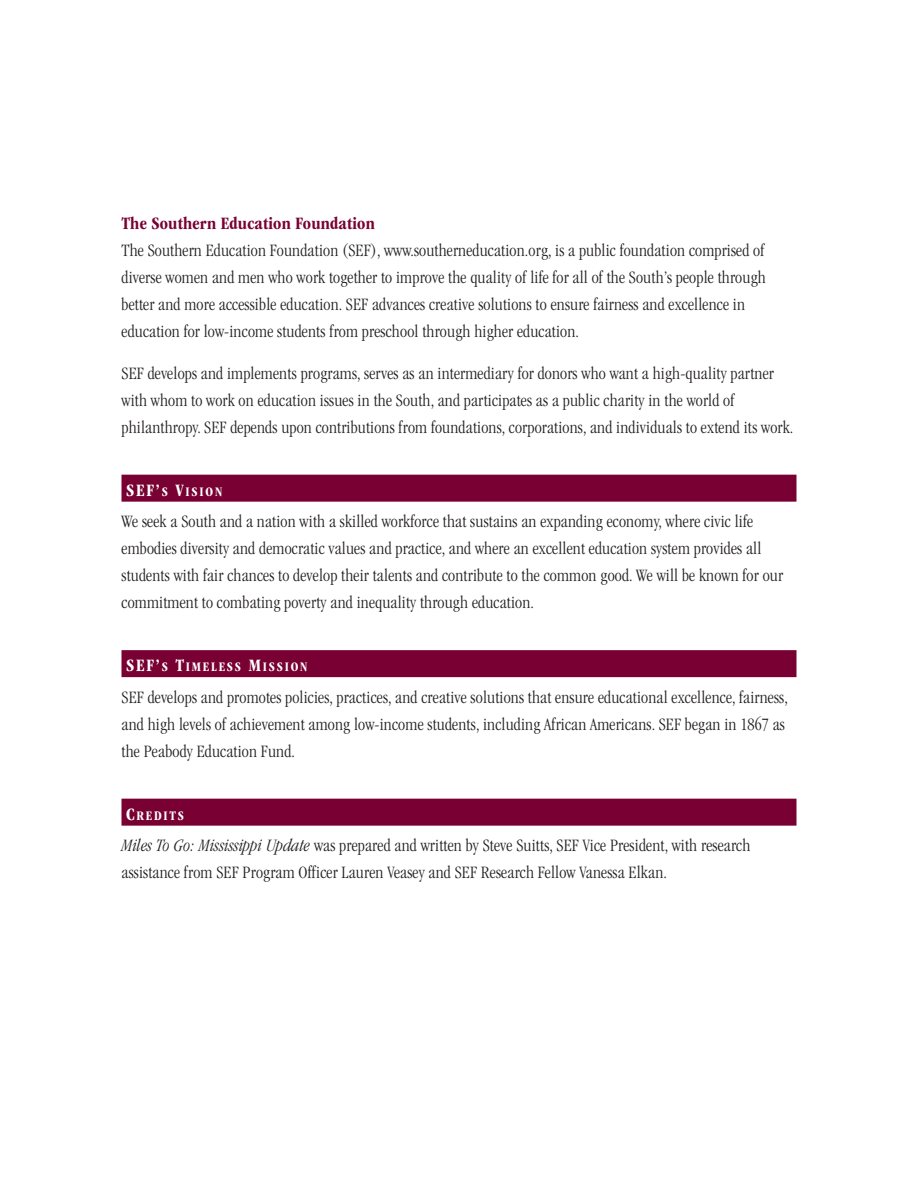
<style>
.page{position:relative;width:918px;height:1188px;background:#fff}
.page>*{position:absolute;margin:0;border:0;box-sizing:border-box;transform-origin:0 0}
.t1{font:300 condensed 18px/27px "ITC Garamond Std";letter-spacing:.01em;color:#231f20}
.t2{font:700 condensed 18px "ITC Garamond Std";letter-spacing:.01em;color:#790032}
.t3{font:700 condensed 13.5px "ITC Garamond Std";letter-spacing:.135em;color:#fff}
.s1{font-size:18px}
.s2{font-style:italic}
</style>
<div class="page">
<div style="left:122px;top:475px;width:674px;height:27px;background:#790032"></div>
<div style="left:122px;top:650px;width:674px;height:27px;background:#790032"></div>
<div style="left:122px;top:799px;width:674px;height:27px;background:#790032"></div>
<p class="t2" style="left:122px;top:216px;width:255px">The Southern Education Foundation</p>
<p class="t1" style="left:122px;top:237px;width:646px">The Southern Education Foundation (SEF), www.southerneducation.org, is a public foundation comprised of diverse women and men who work together to improve the quality of life for all of the South’s people through better and more accessible education. SEF advances creative solutions to ensure fairness and excellence in education for low-income students from preschool through higher education.</p>
<p class="t1" style="left:122px;top:360px;width:673px">SEF develops and implements programs, serves as an intermediary for donors who want a high-quality partner with whom to work on education issues in the South, and participates as a public charity in the world of philanthropy. SEF depends upon contributions from foundations, corporations, and individuals to extend its work.</p>
<p class="t3" style="left:126px;top:486px;width:98px"><span class="s1">SEF’</span>S <span class="s1">V</span>ISION</p>
<p class="t1" style="left:122px;top:509px;width:663px">We seek a South and a nation with a skilled workforce that sustains an expanding economy, where civic life embodies diversity and democratic values and practice, and where an excellent education system provides all students with fair chances to develop their talents and contribute to the common good. We will be known for our commitment to combating poverty and inequality through education.</p>
<p class="t3" style="left:126px;top:661px;width:183px"><span class="s1">SEF’</span>S <span class="s1">T</span>IMELESS <span class="s1">M</span>ISSION</p>
<p class="t1" style="left:122px;top:684px;width:668px">SEF develops and promotes policies, practices, and creative solutions that ensure educational excellence, fairness, and high levels of achievement among low-income students, including African Americans. SEF began in 1867 as the Peabody Education Fund.</p>
<p class="t3" style="left:126px;top:810px;width:60px"><span class="s1">C</span>REDITS</p>
<p class="t1" style="left:122px;top:833px;width:630px"><span class="s2">Miles To Go: Mississippi Update</span> was prepared and written by Steve Suitts, SEF Vice President, with research assistance from SEF Program Officer Lauren Veasey and SEF Research Fellow Vanessa Elkan.</p>
</div>
